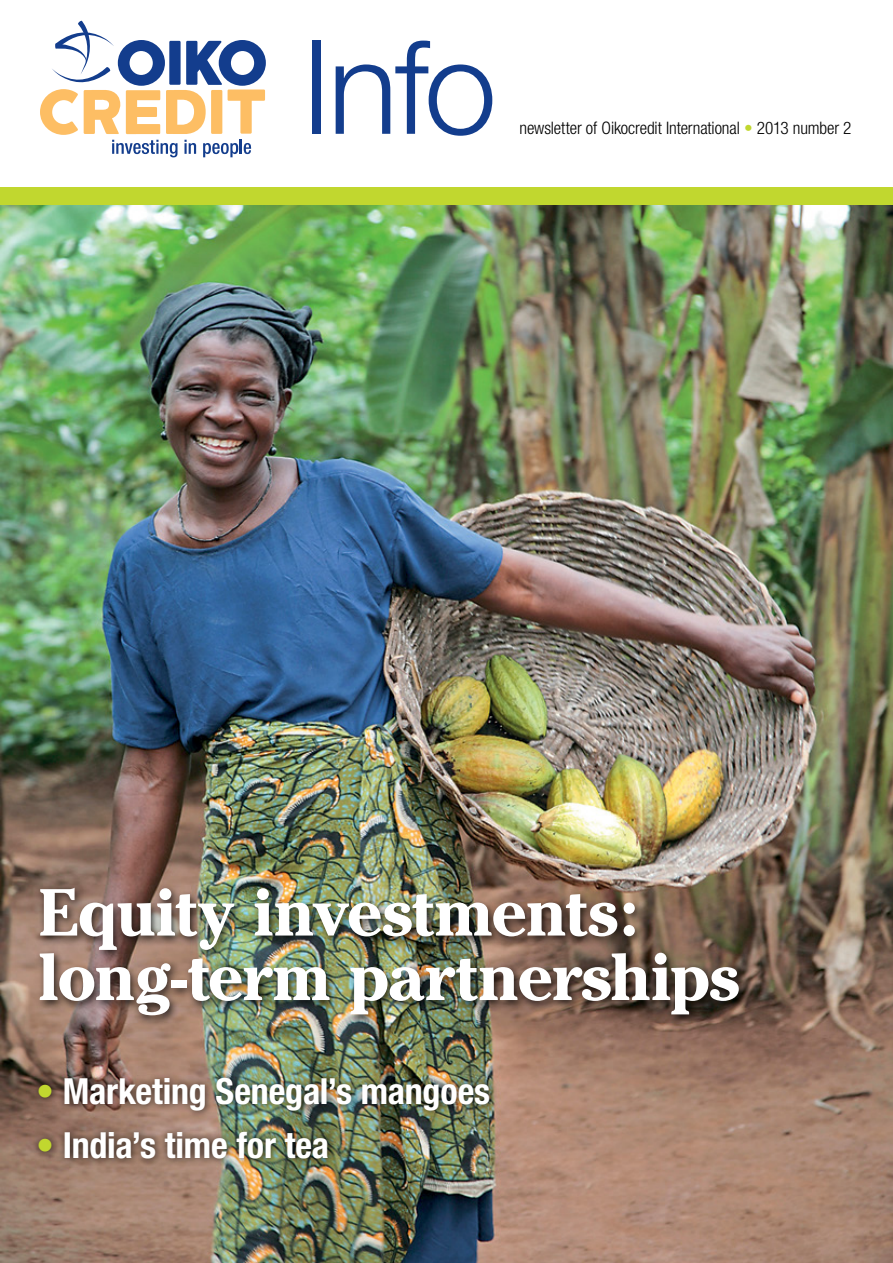
<style>
.page{position:relative;width:893px;height:1263px;background:#fff}
.page>*{position:absolute;margin:0;border:0;box-sizing:border-box;transform-origin:0 0}
.t1{font:300 130.5px "Helvetica Neue LT Std";color:#133d8d}
.t2{font:700 66px/64.5px "Cheltenham";letter-spacing:-.005em;color:#fff}
.t3{font:700 condensed 36px "Helvetica Neue LT Std";letter-spacing:-.005em;color:#fff}
.t4{font:300 condensed 17.25px "Helvetica Neue LT Std";letter-spacing:-.005em;color:#000}
.s1{color:#c1d72f}
</style>
<div class="page">
<img style="left:0;top:204px;width:893px;height:1059px">
<div style="left:0;top:187px;width:893px;height:17px;background:#c1d72f"></div>
<svg style="left:40px;top:20px;width:226px;height:137px"></svg>
<div style="left:35px;top:883px;width:714px;height:144px;background:#000;opacity:.75"></div>
<div style="left:33px;top:1070px;width:465px;height:98px;background:#000;opacity:.75"></div>
<h1 class="t1" style="left:302px;top:8px;width:196px">Info</h1>
<p class="t4" style="left:519px;top:118px;width:334px">newsletter of Oikocredit International <span class="s1">•</span> 2013 number 2</p>
<h2 class="t2" style="left:38px;top:880px;width:702px">Equity investments: long-term partnerships</h2>
<h3 class="t3" style="left:36px;top:1069px;width:456px"><span class="s1">•</span> Marketing Senegal’s mangoes</h3>
<h3 class="t3" style="left:36px;top:1123px;width:295px"><span class="s1">•</span> India’s time for tea</h3>
</div>
